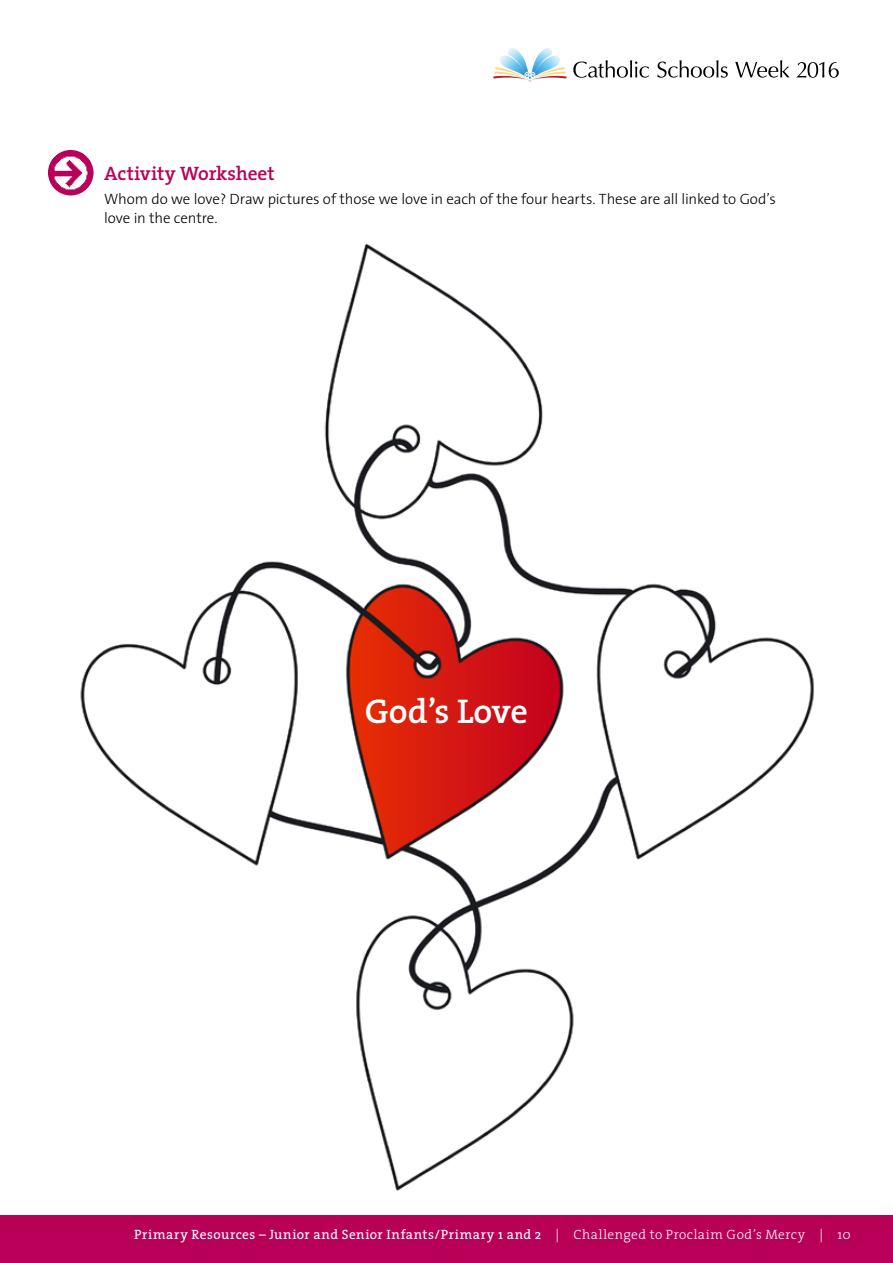
<style>
.page{position:relative;width:893px;height:1263px;background:#fff}
.page>*{position:absolute;margin:0;border:0;box-sizing:border-box;transform-origin:0 0}
.t1{font:600 34.5px "The Serif";color:#fff}
.t2{font:600 19.5px "The Serif";letter-spacing:-.005em;color:#b80059}
.t3{font:300 15px/19.5px "The Sans";letter-spacing:-.005em;color:#000}
.t4{font:13.5px "The Serif";letter-spacing:.04em;color:#fff}
.s1{font-weight:300}
</style>
<div class="page">
<svg style="left:573px;top:60px;width:76px;height:18px"></svg>
<svg style="left:657px;top:60px;width:71px;height:18px"></svg>
<svg style="left:735px;top:60px;width:55px;height:18px"></svg>
<svg style="left:493px;top:48px;width:74px;height:33px"></svg>
<svg style="left:797px;top:62px;width:42px;height:16px"></svg>
<div style="left:0;top:1215px;width:893px;height:48px;background:#b80059"></div>
<img style="left:80px;top:243px;width:734px;height:948px">
<img style="left:48px;top:150px;width:46px;height:45px;border-radius:23px">
<h2 class="t2" style="left:104px;top:157px;width:172px">Activity Worksheet</h2>
<p class="t3" style="left:104px;top:188px;width:673px">Whom do we love? Draw pictures of those we love in each of the four hearts. These are all linked to God’s love in the centre.</p>
<h1 class="t1" style="left:365px;top:683px;width:165px">God’s Love</h1>
<p class="t4" style="left:134px;top:1223px;width:718px">Primary Resources – Junior and Senior Infants/Primary 1 and 2 <span class="s1">| Challenged to Proclaim God’s Mercy | 10</span></p>
</div>
